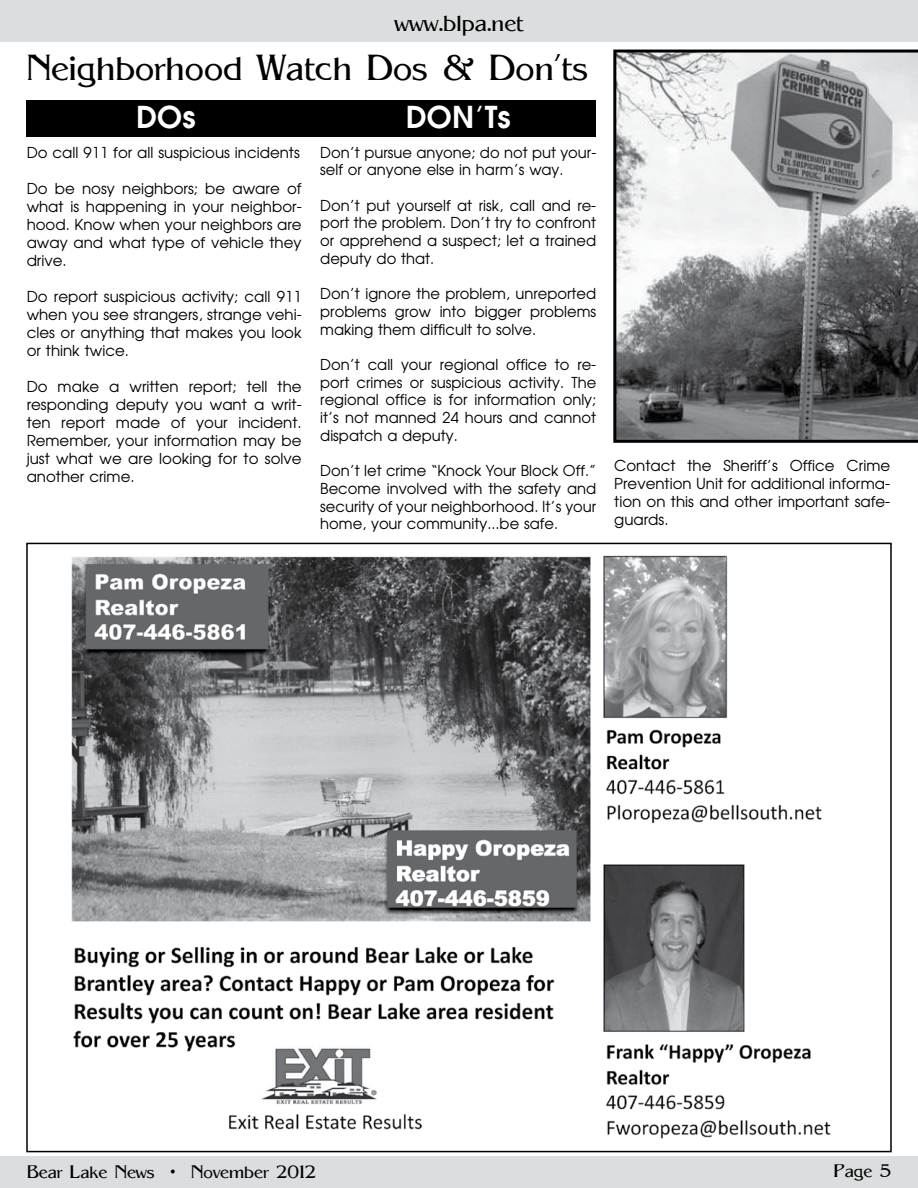
<style>
.page{position:relative;width:918px;height:1188px;background:#fff}
.page>*{position:absolute;margin:0;border:0;box-sizing:border-box;transform-origin:0 0}
.t1{font:36px "Pegasus";color:#000}
.t2{font:700 30px "Avian";color:#fff}
.t3{font:24px "Pegasus";color:#000}
.t4{font:18px "Pegasus";color:#000}
.t5{font:15px/18px "Avian";color:#000;text-align:justify}
</style>
<div class="page">
<div style="left:0;top:0;width:918px;height:42px;background:#dcddde"></div>
<div style="left:0;top:1156px;width:918px;height:32px;background:#dcddde"></div>
<img style="left:71px;top:555px;width:760px;height:584px">
<svg style="left:613px;top:50px;width:305px;height:393px"></svg>
<div style="left:26px;top:100px;width:570px;height:37px;background:#000"></div>
<h3 class="t3" style="left:395px;top:8px;width:130px">www.blpa.net</h3>
<h1 class="t1" style="left:27px;top:46px;width:563px">Neighborhood Watch Dos &amp; Don'ts</h1>
<h2 class="t2" style="left:136px;top:101px;width:61px">Dos</h2>
<h2 class="t2" style="left:406px;top:101px;width:106px">DoN’Ts</h2>
<p class="t5" style="left:27px;top:144px;width:275px">Do call 911 for all suspicious incidents</p>
<p class="t5" style="left:27px;top:180px;width:277px">Do be nosy neighbors; be aware of what is happening in your neighbor&shy;hood. Know when your neighbors are away and what type of vehicle they drive.</p>
<p class="t5" style="left:27px;top:288px;width:277px">Do report suspicious activity; call 911 when you see strangers, strange vehi&shy;cles or anything that makes you look or think twice.</p>
<p class="t5" style="left:27px;top:378px;width:277px">Do make a written report; tell the responding deputy you want a writ&shy;ten report made of your incident.<br>Remember, your information may be just what we are looking for to solve another crime.</p>
<p class="t5" style="left:320px;top:144px;width:277px">Don’t pursue anyone; do not put your&shy;self or anyone else in harm’s way.</p>
<p class="t5" style="left:320px;top:197px;width:278px">Don’t put yourself at risk, call and re&shy;port the problem. Don’t try to confront or apprehend a suspect; let a trained deputy do that.</p>
<p class="t5" style="left:320px;top:286px;width:277px">Don’t ignore the problem, unreported problems grow into bigger problems making them difficult to solve.</p>
<p class="t5" style="left:320px;top:357px;width:278px">Don’t call your regional office to re&shy;port crimes or suspicious activity. The regional office is for information only; it’s not manned 24 hours and cannot dispatch a deputy.</p>
<p class="t5" style="left:320px;top:463px;width:278px">Don’t let crime “Knock Your Block Off.” Become involved with the safety and security of your neighborhood. It’s your home, your community...be safe.</p>
<p class="t5" style="left:614px;top:457px;width:277px">Contact the Sheriff’s Office Crime Prevention Unit for additional informa&shy;tion on this and other important safe&shy;guards.</p>
<p class="t4" style="left:27px;top:1161px;width:291px">Bear Lake News • November 2012</p>
<p class="t4" style="left:834px;top:1160px;width:59px">Page 5</p>
</div>
